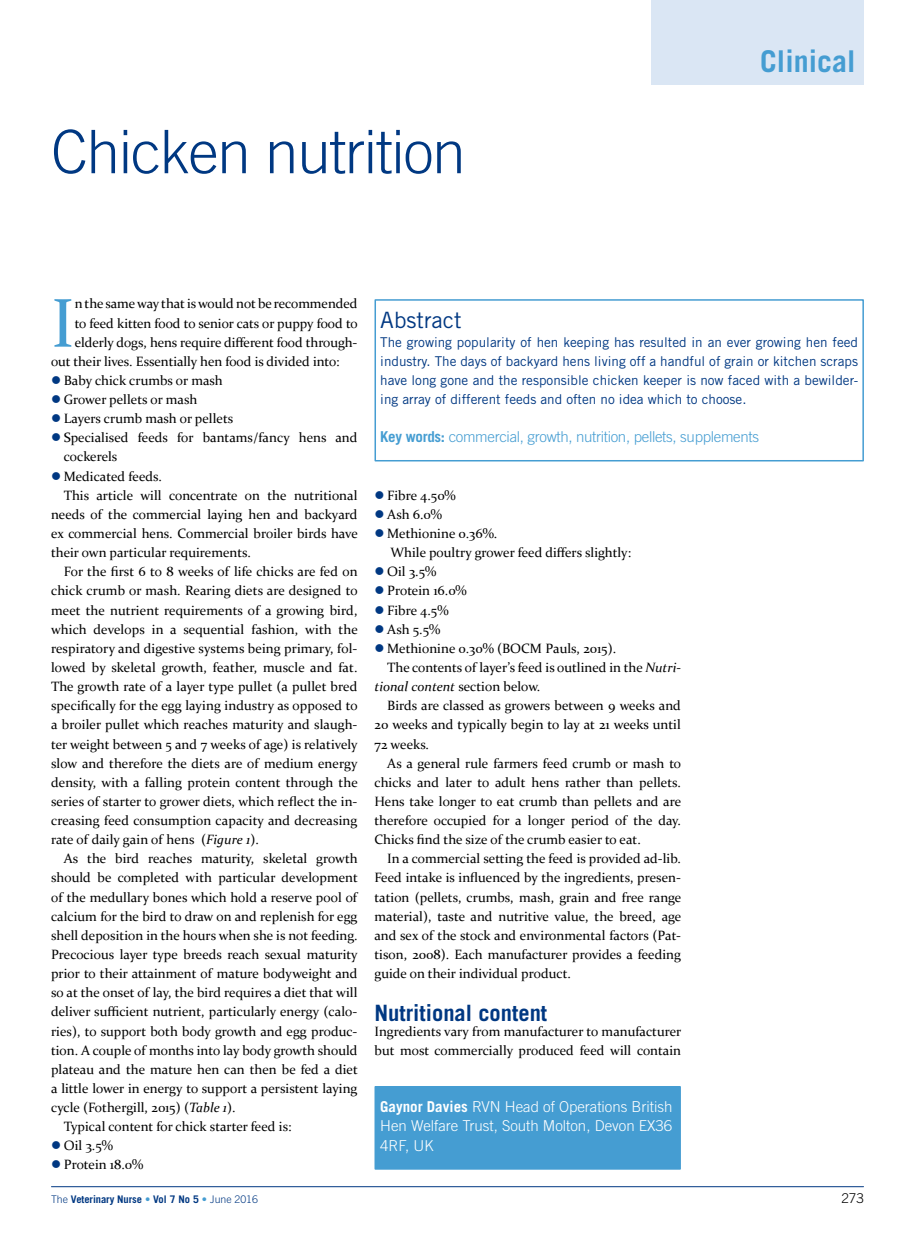
<style>
.page{position:relative;width:915px;height:1242px;background:#fff}
.page>*{position:absolute;margin:0;border:0;box-sizing:border-box;transform-origin:0 0}
.t1{font:69.45px "Constantia";color:#459dd2}
.t2{font:300 60px "Trade Gothic LT Std";letter-spacing:-.02em;color:#003882}
.t3{font:700 30px "Trade Gothic LT Std";color:#459dd2}
.t4{font:700 22.5px "Trade Gothic LT Std";color:#003882}
.t5{font:22.5px "Trade Gothic LT Std";color:#003882}
.t6{font:300 15px/19.2px "Trade Gothic LT Std";color:#fff;text-align:justify}
.t7{font:300 15px "Trade Gothic LT Std";letter-spacing:-.02em;color:#459dd2}
.t8{font:13.5px/19.2px "Constantia";color:#000}
.t9{font:13.5px/19.2px "Trade Gothic LT Std";color:#003882;text-align:justify}
.t10{font:italic 13.5px "Constantia";color:#000}
.t11{font:300 13.5px "Trade Gothic LT Std";color:#000}
.t12{font:700 10.5px "Trade Gothic LT Std";letter-spacing:-.005em;color:#003882}
.s1{color:#003882}
.s2{font-style:italic}
.s3{font-weight:700}
.s4{font-style:normal}
.s5{font-weight:300}
.s6{font-weight:300;color:#459dd2}
</style>
<div class="page">
<div style="left:651px;top:0;width:212px;height:85px;background:#dae6f4"></div>
<hr style="left:51px;top:1186px;width:812px;height:1px;background:#003882">
<div style="left:374px;top:299px;width:489px;height:162px;border:2px solid #459dd2"></div>
<div style="left:375px;top:1086px;width:305px;height:83px;background:#459dd2"></div>
<h2 class="t2" style="left:51px;top:116px;width:416px">Chicken nutrition</h2>
<h3 class="t3" style="left:760px;top:42px;width:97px">Clinical</h3>
<h1 class="t1" style="left:51px;top:276px;width:25px">I</h1>
<p class="t8" style="left:75px;top:293px;width:284px">n the same way that is would not be recommended</p>
<p class="t8" style="left:75px;top:313px;width:284px">to feed kitten food to senior cats or puppy food to</p>
<p class="t8" style="left:75px;top:332px;width:284px">elderly dogs, hens require different food through-</p>
<p class="t8" style="left:51px;top:351px;width:290px">out their lives. Essentially hen food is divided into:</p>
<p class="t8" style="left:51px;top:370px;width:173px"><span class="s1">●</span> Baby chick crumbs or mash</p>
<p class="t8" style="left:51px;top:389px;width:148px"><span class="s1">●</span> Grower pellets or mash</p>
<p class="t8" style="left:51px;top:408px;width:184px"><span class="s1">●</span> Layers crumb mash or pellets</p>
<p class="t8" style="left:64px;top:427px;width:295px;text-indent:-13px"><span class="s1">●</span> Specialised feeds for bantams/fancy hens and cockerels</p>
<p class="t8" style="left:51px;top:466px;width:112px"><span class="s1">●</span> Medicated feeds.</p>
<p class="t8" style="left:64px;top:485px;width:295px">This article will concentrate on the nutritional</p>
<p class="t8" style="left:51px;top:504px;width:308px">needs of the commercial laying hen and backyard</p>
<p class="t8" style="left:51px;top:523px;width:308px">ex commercial hens. Commercial broiler birds have</p>
<p class="t8" style="left:51px;top:542px;width:201px">their own particular requirements.</p>
<p class="t8" style="left:64px;top:561px;width:295px">For the first 6 to 8 weeks of life chicks are fed on</p>
<p class="t8" style="left:51px;top:580px;width:308px">chick crumb or mash. Rearing diets are designed to</p>
<p class="t8" style="left:51px;top:600px;width:308px">meet the nutrient requirements of a growing bird,</p>
<p class="t8" style="left:51px;top:619px;width:308px">which develops in a sequential fashion, with the</p>
<p class="t8" style="left:51px;top:638px;width:308px">respiratory and digestive systems being primary, fol-</p>
<p class="t8" style="left:51px;top:657px;width:308px">lowed by skeletal growth, feather, muscle and fat.</p>
<p class="t8" style="left:51px;top:676px;width:308px">The growth rate of a layer type pullet (a pullet bred</p>
<p class="t8" style="left:51px;top:695px;width:308px">specifically for the egg laying industry as opposed to</p>
<p class="t8" style="left:51px;top:714px;width:308px">a broiler pullet which reaches maturity and slaugh-</p>
<p class="t8" style="left:51px;top:733px;width:308px">ter weight between 5 and 7 weeks of age) is relatively</p>
<p class="t8" style="left:51px;top:753px;width:308px">slow and therefore the diets are of medium energy</p>
<p class="t8" style="left:51px;top:772px;width:308px">density, with a falling protein content through the</p>
<p class="t8" style="left:51px;top:791px;width:308px">series of starter to grower diets, which reflect the in-</p>
<p class="t8" style="left:51px;top:810px;width:308px">creasing feed consumption capacity and decreasing</p>
<p class="t8" style="left:51px;top:829px;width:209px">rate of daily gain of hens (<span class="s2">Figure 1</span>).</p>
<p class="t8" style="left:64px;top:848px;width:295px">As the bird reaches maturity, skeletal growth</p>
<p class="t8" style="left:51px;top:867px;width:308px">should be completed with particular development</p>
<p class="t8" style="left:51px;top:886px;width:307px">of the medullary bones which hold a reserve pool of</p>
<p class="t8" style="left:51px;top:906px;width:308px">calcium for the bird to draw on and replenish for egg</p>
<p class="t8" style="left:51px;top:925px;width:308px">shell deposition in the hours when she is not feeding.</p>
<p class="t8" style="left:51px;top:944px;width:308px">Precocious layer type breeds reach sexual maturity</p>
<p class="t8" style="left:51px;top:963px;width:308px">prior to their attainment of mature bodyweight and</p>
<p class="t8" style="left:51px;top:982px;width:308px">so at the onset of lay, the bird requires a diet that will</p>
<p class="t8" style="left:51px;top:1001px;width:308px">deliver sufficient nutrient, particularly energy (calo-</p>
<p class="t8" style="left:51px;top:1020px;width:308px">ries), to support both body growth and egg produc-</p>
<p class="t8" style="left:51px;top:1040px;width:308px">tion. A couple of months into lay body growth should</p>
<p class="t8" style="left:51px;top:1059px;width:308px">plateau and the mature hen can then be fed a diet</p>
<p class="t8" style="left:51px;top:1078px;width:308px">a little lower in energy to support a persistent laying</p>
<p class="t8" style="left:51px;top:1097px;width:186px">cycle (Fothergill, 2015) (<span class="s2">Table 1</span>).</p>
<p class="t8" style="left:64px;top:1116px;width:229px">Typical content for chick starter feed is:</p>
<p class="t8" style="left:51px;top:1135px;width:63px"><span class="s1">●</span> Oil 3.5%</p>
<p class="t8" style="left:51px;top:1154px;width:94px"><span class="s1">●</span> Protein 18.0%</p>
<h3 class="t5" style="left:380px;top:306px;width:83px">Abstract</h3>
<p class="t9" style="left:380px;top:332px;width:479px">The growing popularity of hen keeping has resulted in an ever growing hen feed industry. The days of backyard hens living off a handful of grain or kitchen scraps have long gone and the responsible chicken keeper is now faced with a bewilder&shy;ing array of different feeds and often no idea which to choose.</p>
<p class="t7" style="left:380px;top:428px;width:380px"><span class="s3">Key words:</span> commercial, growth, nutrition, pellets, supplements</p>
<p class="t8" style="left:374px;top:485px;width:83px"><span class="s1">●</span> Fibre 4.50%</p>
<p class="t8" style="left:374px;top:504px;width:69px"><span class="s1">●</span> Ash 6.0%</p>
<p class="t8" style="left:390px;top:523px;width:242px;text-indent:-16px"><span class="s1">●</span> Methionine 0.36%.<br>While poultry grower feed differs slightly:</p>
<p class="t8" style="left:374px;top:561px;width:63px"><span class="s1">●</span> Oil 3.5%</p>
<p class="t8" style="left:374px;top:580px;width:94px"><span class="s1">●</span> Protein 16.0%</p>
<p class="t8" style="left:374px;top:600px;width:75px"><span class="s1">●</span> Fibre 4.5%</p>
<p class="t8" style="left:374px;top:619px;width:67px"><span class="s1">●</span> Ash 5.5%</p>
<p class="t8" style="left:374px;top:638px;width:243px"><span class="s1">●</span> Methionine 0.30% (BOCM Pauls, 2015).</p>
<p class="t8" style="left:387px;top:657px;width:295px">The contents of layer’s feed is outlined in the <span class="s2">Nutri-</span></p>
<p class="t10" style="left:374px;top:677px;width:167px">tional content <span class="s4">section below.</span></p>
<p class="t8" style="left:387px;top:695px;width:295px">Birds are classed as growers between 9 weeks and</p>
<p class="t8" style="left:374px;top:714px;width:308px">20 weeks and typically begin to lay at 21 weeks until</p>
<p class="t8" style="left:374px;top:733px;width:56px">72 weeks.</p>
<p class="t8" style="left:387px;top:753px;width:295px">As a general rule farmers feed crumb or mash to</p>
<p class="t8" style="left:374px;top:772px;width:308px">chicks and later to adult hens rather than pellets.</p>
<p class="t8" style="left:374px;top:791px;width:308px">Hens take longer to eat crumb than pellets and are</p>
<p class="t8" style="left:374px;top:810px;width:308px">therefore occupied for a longer period of the day.</p>
<p class="t8" style="left:374px;top:829px;width:268px">Chicks find the size of the crumb easier to eat.</p>
<p class="t8" style="left:387px;top:848px;width:295px">In a commercial setting the feed is provided ad-lib.</p>
<p class="t8" style="left:374px;top:867px;width:308px">Feed intake is influenced by the ingredients, presen-</p>
<p class="t8" style="left:374px;top:887px;width:308px">tation (pellets, crumbs, mash, grain and free range</p>
<p class="t8" style="left:374px;top:906px;width:308px">material), taste and nutritive value, the breed, age</p>
<p class="t8" style="left:374px;top:925px;width:308px">and sex of the stock and environmental factors (Pat-</p>
<p class="t8" style="left:374px;top:944px;width:308px">tison, 2008). Each manufacturer provides a feeding</p>
<p class="t8" style="left:374px;top:963px;width:198px">guide on their individual product.</p>
<h3 class="t4" style="left:374px;top:999px;width:174px">Nutritional content</h3>
<p class="t8" style="left:374px;top:1021px;width:308px">Ingredients vary from manufacturer to manufacturer but most commercially produced feed will contain</p>
<p class="t6" style="left:380px;top:1097px;width:293px"><span class="s3">Gaynor Davies</span> RVN Head of Operations British Hen Welfare Trust, South Molton, Devon EX36<br>4RF, UK</p>
<p class="t12" style="left:51px;top:1192px;width:208px"><span class="s5">The</span> Veterinary Nurse <span class="s6">•</span> Vol 7 No 5 <span class="s6">•</span> <span class="s5">June 2016</span></p>
<p class="t11" style="left:841px;top:1190px;width:24px">273</p>
</div>
